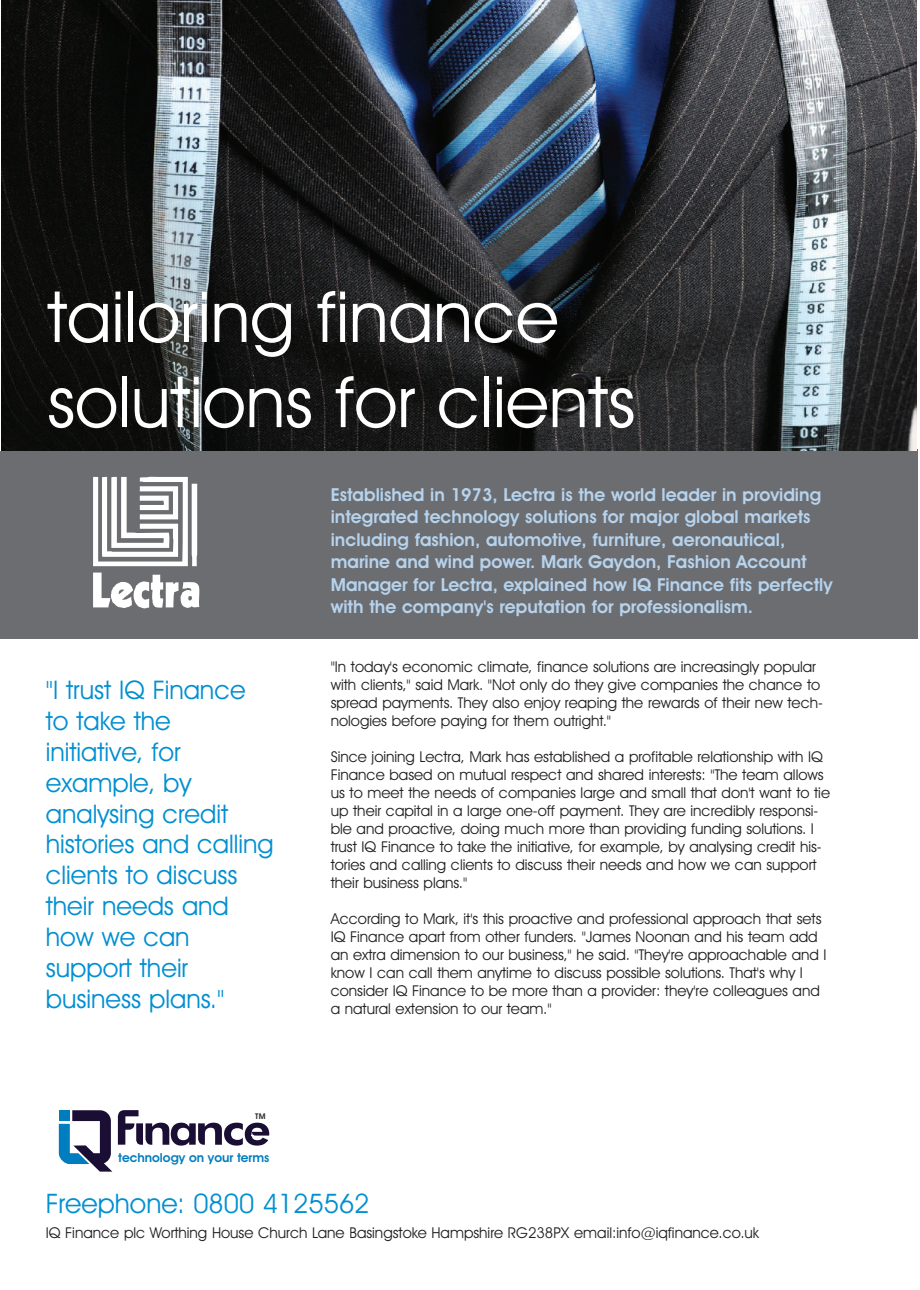
<style>
.page{position:relative;width:920px;height:1290px;background:#fff}
.page>*{position:absolute;margin:0;border:0;box-sizing:border-box;transform-origin:0 0}
.t1{font:70.95px/85.1px "Avant Garde IT Cby BT";color:#fff}
.t2{font:27px "Avant Garde IT Cby BT";color:#008fd1}
.t3{font:25.8px/30.9px "Avant Garde IT Cby BT";color:#008fd1}
.t4{font:600 18px/22.5px "Avant Garde IT Cby BT";color:#b6d3ee}
.t5{font:15px/18px "Avant Garde IT Cby BT";color:#231f20}
.t6{font:12.6px "Avant Garde IT Cby BT Demi+SXZEPU";color:#007dbf}
.t7{font:7.95px "Avant Garde IT Cby BT Demi+SXZEPU";color:#322d2d}
</style>
<div class="page">
<div style="left:0;top:450px;width:918px;height:189px;background:#6c6d70"></div>
<img style="left:1px;top:0;width:916px;height:450px">
<svg style="left:93px;top:477px;width:104px;height:89px"></svg>
<svg style="left:93px;top:572px;width:106px;height:36px"></svg>
<svg style="left:59px;top:1110px;width:210px;height:61px"></svg>
<h1 class="t1" style="left:48px;top:280px;width:589px">tailoring finance solutions for clients</h1>
<h3 class="t3" style="left:46px;top:676px;width:229px">"I trust IQ Finance to take the initiative, for example, by analysing credit histories and calling clients to discuss their needs and how we can support their business plans."</h3>
<p class="t7" style="left:255px;top:1114px;width:12px">TM</p>
<p class="t6" style="left:118px;top:1153px;width:153px">technology on your terms</p>
<p class="t4" style="left:331px;top:485px;width:503px">Established in 1973, Lectra is the world leader in providing integrated technology solutions for major global markets including fashion, automotive, furniture, aeronautical, marine and wind power. Mark Gaydon, Fashion Account Manager for Lectra, explained how IQ Finance fits perfectly with the company's reputation for professionalism.</p>
<p class="t5" style="left:331px;top:658px;width:494px">"In today's economic climate, finance solutions are increasingly popular with clients," said Mark. "Not only do they give companies the chance to spread payments. They also enjoy reaping the rewards of their new tech&shy;nologies before paying for them outright."</p>
<p class="t5" style="left:331px;top:748px;width:501px">Since joining Lectra, Mark has established a profitable relationship with IQ Finance based on mutual respect and shared interests: "The team allows us to meet the needs of companies large and small that don't want to tie up their capital in a large one-off payment. They are incredibly responsi&shy;ble and proactive, doing much more than providing funding solutions. I trust IQ Finance to take the initiative, for example, by analysing credit his&shy;tories and calling clients to discuss their needs and how we can support their business plans."</p>
<p class="t5" style="left:331px;top:910px;width:497px">According to Mark, it's this proactive and professional approach that sets IQ Finance apart from other funders. "James Noonan and his team add an extra dimension to our business," he said. "They're approachable and I know I can call them anytime to discuss possible solutions. That's why I consider IQ Finance to be more than a provider: they're colleagues and a natural extension to our team."</p>
<h2 class="t2" style="left:46px;top:1193px;width:325px">Freephone: 0800 4125562</h2>
<p class="t5" style="left:46px;top:1225px;width:715px">IQ Finance plc Worthing House Church Lane Basingstoke Hampshire RG238PX email:info@iqfinance.co.uk</p>
</div>
